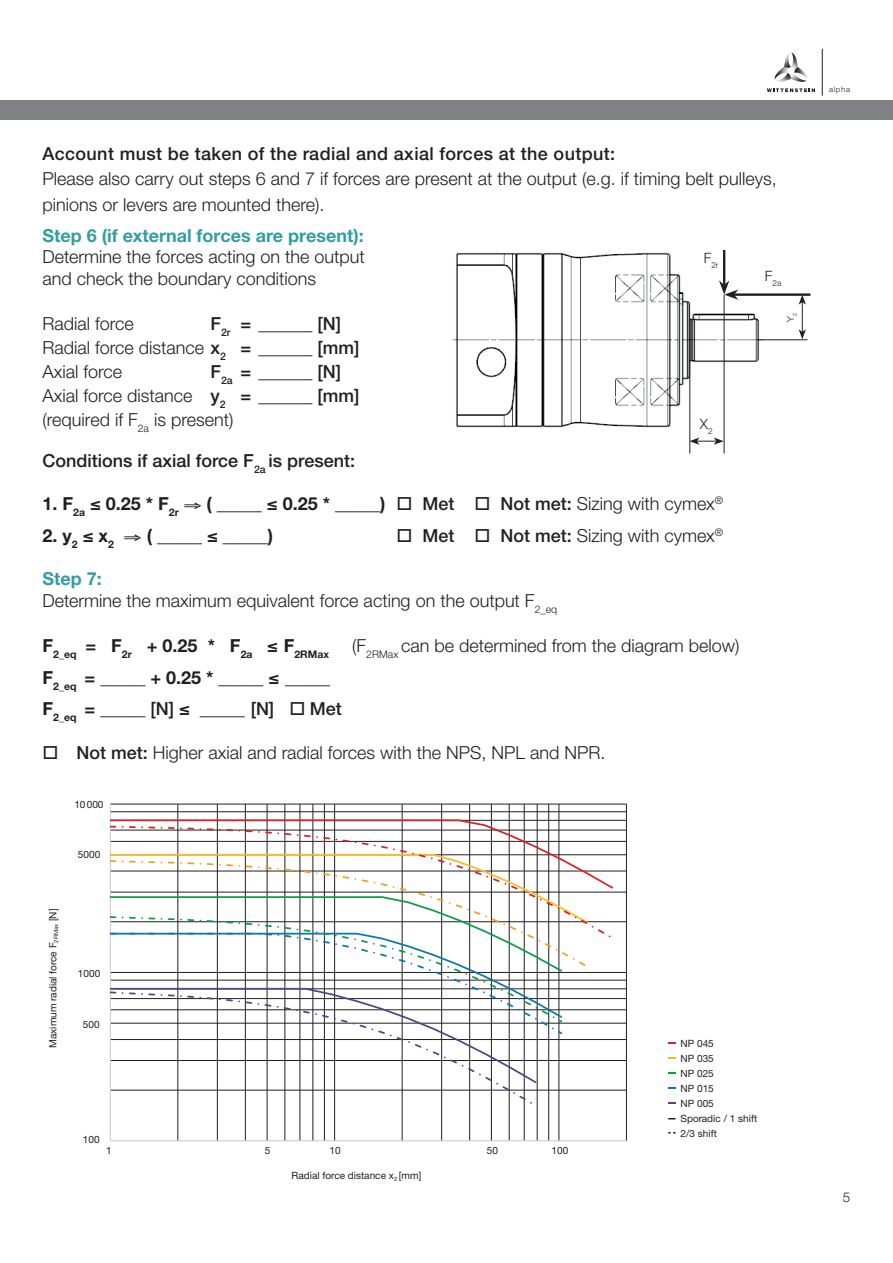
<style>
.page{position:relative;width:893px;height:1263px;background:#fff}
.page>*{position:absolute;margin:0;border:0;box-sizing:border-box;transform-origin:0 0}
.t1{font:300 18px/24px "Helvetica Neue LTW1 G";color:#231f20}
.t2{font:700 18px/31.5px "Helvetica Neue LTW1 G";color:#231f20}
.t3{font:500 18px "Helvetica Neue LTW1 G";letter-spacing:.02em;color:#231f20}
.t4{font:500 18px "Helvetica Neue LTW1 G";color:#231f20}
.t5{font:700 18px "Helvetica Neue LTW1 G";color:#339ca5}
.t6{font:300 14.25px "Helvetica Neue LT Std";color:#231f20}
.t7{font:300 13.5px "Helvetica Neue LTW1 G";color:#231f20}
.t8{font:700 10.5px "Helvetica Neue LTW1 G";color:#231f20}
.t9{font:10.05px/15px "Helvetica Neue LTW1 G";color:#231f20}
.t10{font:300 9.45px "Helvetica Neue LT Std";color:#231f20}
.t11{font:300 8.25px "Helvetica Neue LT Std";color:#231f20}
.t12{font:300 7.65px "Helvetica Neue LT";letter-spacing:.1em;color:#231f20}
.s1{font-weight:500}
.s2{font-weight:700;color:#339ca5}
</style>
<div class="page">
<div style="left:0;top:100px;width:893px;height:19px;background:#7f8184"></div>
<svg style="left:774px;top:53px;width:33px;height:29px"></svg>
<svg style="left:767px;top:88px;width:48px;height:4px"></svg>
<hr style="left:822px;top:49px;width:1px;height:47px;background:#231f20">
<img style="left:452px;top:250px;width:318px;height:182px">
<hr style="left:689px;top:361px;width:1px;height:93px;background:#231f20">
<hr style="left:724px;top:295px;width:1px;height:159px;background:#231f20">
<hr style="left:734px;top:293px;width:76px;height:3px;background:#231f20">
<hr style="left:757px;top:339px;width:50px;height:1px;background:#231f20">
<hr style="left:723px;top:250px;width:2px;height:35px;background:#231f20">
<svg style="left:719px;top:280px;width:19px;height:20px"></svg>
<hr style="left:802px;top:302px;width:1px;height:30px;background:#231f20">
<svg style="left:798px;top:295px;width:8px;height:10px"></svg>
<svg style="left:798px;top:329px;width:8px;height:10px"></svg>
<svg style="left:689px;top:438px;width:35px;height:7px"></svg>
<svg style="left:109px;top:803px;width:518px;height:339px"></svg>
<svg style="left:668px;top:1072px;width:8px;height:2px"></svg>
<svg style="left:668px;top:1087px;width:8px;height:2px"></svg>
<svg style="left:668px;top:1102px;width:8px;height:2px"></svg>
<p class="t3" style="left:43px;top:147px;width:574px">Account must be taken of the radial and axial forces at the output:</p>
<p class="t1" style="left:43px;top:168px;width:736px;line-height:25.5px">Please also carry out steps 6 and 7 if forces are present at the output (e.g. if timing belt pulleys, pinions or levers are mounted there).</p>
<p class="t5" style="left:42px;top:229px;width:323px">Step 6 (if external forces are present):</p>
<p class="t1" style="left:42px;top:247px;width:324px;line-height:21.6px">Determine the forces acting on the output and check the boundary conditions</p>
<p class="t1" style="left:42px;top:313px;width:93px">Radial force</p>
<p class="t1" style="left:43px;top:313px;width:318px;text-indent:168px"><span class="s1">F</span><sub>2r</sub> <span class="s1">= ______ [N]<br></span>Radial force distance <span class="s1">x</span><sub>2</sub> <span class="s1">= ______ [mm]<br></span>Axial force</p>
<p class="t1" style="left:43px;top:361px;width:318px;text-indent:168px"><span class="s1">F</span><sub>2a</sub> <span class="s1">= ______ [N]<br></span>Axial force distance <span class="s1">y</span><sub>2</sub> <span class="s1">= ______ [mm] </span>(required if F<sub>2a</sub> is present)</p>
<p class="t11" style="left:704px;top:262px;width:16px"><sup>F</sup>2r</p>
<p class="t6" style="left:700px;top:419px;width:14px">X<sub>2</sub></p>
<p class="t4" style="left:43px;top:454px;width:314px">Conditions if axial force F<sub>2a</sub> is present:</p>
<p class="t2" style="left:43px;top:490px;width:138px">1. F<sub>2a</sub> ≤ 0.25 * F<sub>2r</sub></p>
<p class="t2" style="left:207px;top:490px;width:180px">( _____ ≤ 0.25 * _____)</p>
<p class="t3" style="left:422px;top:497px;width:33px">Met</p>
<p class="t1" style="left:500px;top:493px;width:224px"><span class="s1">Not met:</span> Sizing with cymex<sup>®</sup></p>
<p class="t2" style="left:43px;top:521px;width:73px">2. y<sub>2</sub> ≤ x<sub>2</sub></p>
<p class="t2" style="left:147px;top:521px;width:128px">( _____ ≤ _____)</p>
<p class="t3" style="left:422px;top:529px;width:33px">Met</p>
<p class="t1" style="left:500px;top:525px;width:224px"><span class="s1">Not met:</span> Sizing with cymex<sup>®</sup></p>
<p class="t1" style="left:43px;top:570px;width:516px;line-height:21.6px"><span class="s2">Step 7:<br></span>Determine the maximum equivalent force acting on the output F<sub>2_eq</sub></p>
<p class="t8" style="left:43px;top:651px;width:288px"><sup>F</sup>2_eq <sup>=</sup> <sup>F</sup>2r <sup>+</sup> <sup>0.25</sup> <sup>*</sup> <sup>F</sup>2a <sup>≤</sup> <sup>F</sup>2RMax</p>
<p class="t1" style="left:352px;top:636px;width:389px">(F<sub>2RMax</sub> can be determined from the diagram below)</p>
<p class="t2" style="left:42px;top:663px;width:289px">F<sub>2_eq</sub> = _____ + 0.25 * _____ ≤ _____<br>F<sub>2_eq</sub> = _____ <span class="s1">[N]</span> ≤ _____ <span class="s1">[N]</span></p>
<p class="t3" style="left:310px;top:703px;width:33px">Met</p>
<p class="t1" style="left:77px;top:742px;width:530px"><span class="s1">Not met:</span> Higher axial and radial forces with the NPS, NPL and NPR.</p>
<p class="t9" style="left:74px;top:798px;width:31px">10 000</p>
<p class="t9" style="left:78px;top:848px;width:24px">5000</p>
<p class="t11" style="left:765px;top:280px;width:18px"><sup>F</sup>2a</p>
<p class="t10" style="left:787px;top:322px;width:10px;rotate:-90deg">Y<sub>2</sub></p>
<p class="t9" style="left:46px;top:1048px;width:141px;rotate:-90deg">Maximum radial force F<sub>2RMax</sub> [N]</p>
<p class="t9" style="left:78px;top:967px;width:24px">1000</p>
<p class="t9" style="left:83px;top:1017px;width:18px">500</p>
<p class="t9" style="left:83px;top:1133px;width:18px">100</p>
<p class="t9" style="left:106px;top:1144px;width:7px">1</p>
<p class="t9" style="left:265px;top:1144px;width:7px">5</p>
<p class="t9" style="left:329px;top:1144px;width:13px">10</p>
<p class="t9" style="left:487px;top:1144px;width:13px">50</p>
<p class="t9" style="left:552px;top:1144px;width:18px">100</p>
<p class="t9" style="left:292px;top:1169px;width:131px">Radial force distance x<sub>2</sub> [mm]</p>
<p class="t9" style="left:680px;top:1036px;width:78px">NP 045<br>NP 035<br>NP 025<br>NP 015<br>NP 005<br>Sporadic / 1 shift<br>2/3 shift</p>
<p class="t12" style="left:829px;top:85px;width:23px">alpha</p>
<p class="t7" style="left:843px;top:1192px;width:9px">5</p>
</div>
